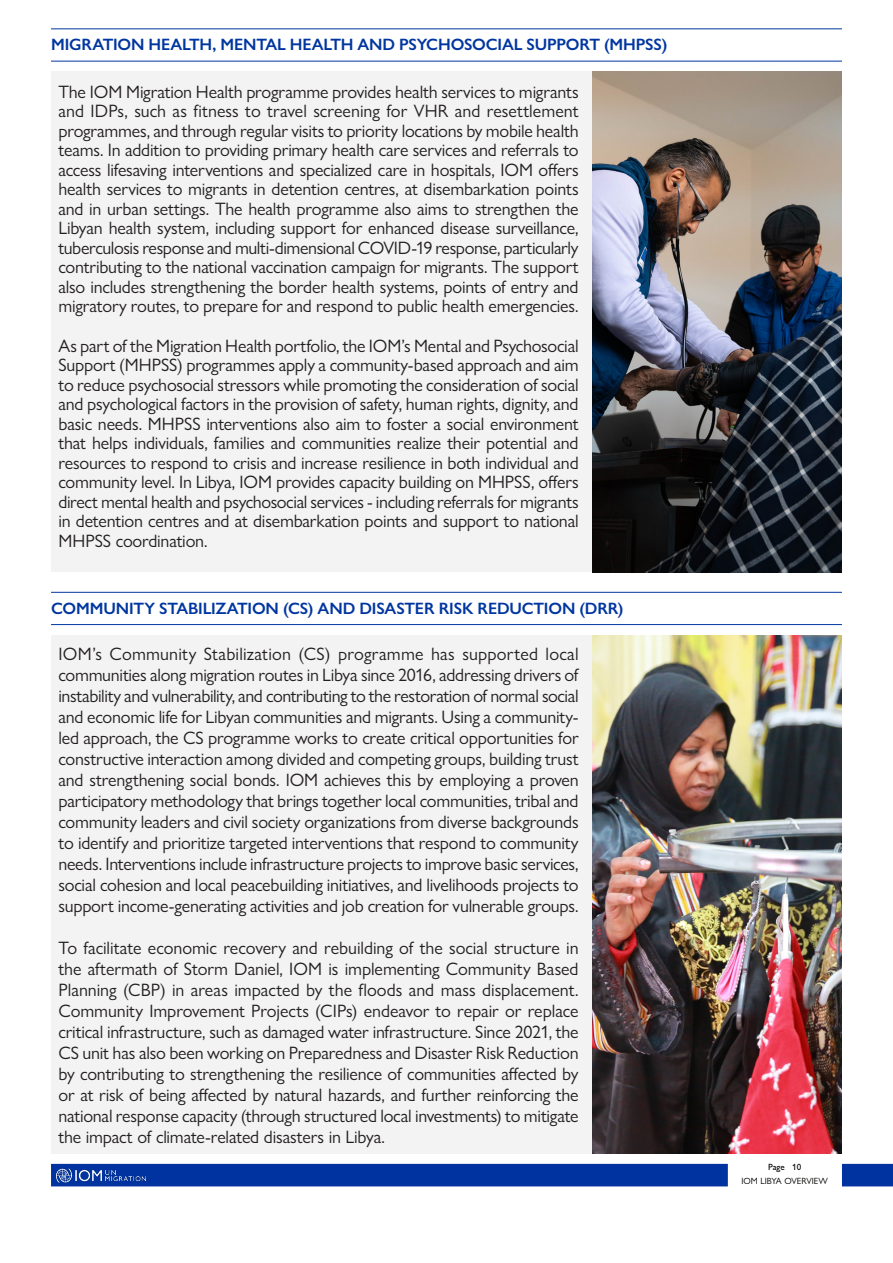
<style>
.page{position:relative;width:893px;height:1263px;background:#fff}
.page>*{position:absolute;margin:0;border:0;box-sizing:border-box;transform-origin:0 0}
.texte{font:18px/19.5px "Gill Sans Nova";letter-spacing:-.015em;color:#231f20;text-align:justify}
.sous_titre_TEXTE{font:600 16.5px "Gill Sans Nova";letter-spacing:-.01em;color:#0036a0}
.t1{font:9px "Gill Sans Nova";color:#040503}
.t2{font:500 9px "Gill Sans Nova";color:#040503}
</style>
<div class="page">
<div style="left:51px;top:1164px;width:677px;height:22px;background:#0033a0"></div>
<div style="left:842px;top:1164px;width:51px;height:22px;background:#0033a0"></div>
<img style="left:55px;top:1168px;width:91px;height:15px">
<div style="left:51px;top:72px;width:541px;height:500px;background:#f3f3f3"></div>
<hr style="left:51px;top:29px;width:791px;height:1px;background:#0036a0">
<hr style="left:51px;top:61px;width:791px;height:1px;background:#0036a0">
<img style="left:592px;top:72px;width:250px;height:500px">
<div style="left:51px;top:635px;width:541px;height:518px;background:#f3f3f3"></div>
<hr style="left:51px;top:592px;width:791px;height:1px;background:#0036a0">
<hr style="left:51px;top:624px;width:791px;height:1px;background:#0036a0">
<img style="left:592px;top:635px;width:250px;height:518px">
<p class="sous_titre_TEXTE" style="left:51px;top:35px;width:618px">MIGRATION HEALTH, MENTAL HEALTH AND PSYCHOSOCIAL SUPPORT (MHPSS)</p>
<p class="texte" style="left:58px;top:81px;width:522px">The IOM Migration Health programme provides health services to migrants and IDPs, such as fitness to travel screening for VHR and resettlement programmes, and through regular visits to priority locations by mobile health teams. In addition to providing primary health care services and referrals to access lifesaving interventions and specialized care in hospitals, IOM offers health services to migrants in detention centres, at disembarkation points and in urban settings. The health programme also aims to strengthen the Libyan health system, including support for enhanced disease surveillance, tuberculosis response and multi-dimensional COVID-19 response, particularly contributing to the national vaccination campaign for migrants. The support also includes strengthening the border health systems, points of entry and migratory routes, to prepare for and respond to public health emergencies.</p>
<p class="texte" style="left:58px;top:336px;width:522px">As part of the Migration Health portfolio, the IOM’s Mental and Psychosocial Support (MHPSS) programmes apply a community-based approach and aim to reduce psychosocial stressors while promoting the consideration of social and psychological factors in the provision of safety, human rights, dignity, and basic needs. MHPSS interventions also aim to foster a social environment that helps individuals, families and communities realize their potential and resources to respond to crisis and increase resilience in both individual and community level. In Libya, IOM provides capacity building on MHPSS, offers direct mental health and psychosocial services - including referrals for migrants in detention centres and at disembarkation points and support to national MHPSS coordination.</p>
<p class="sous_titre_TEXTE" style="left:51px;top:598px;width:574px">COMMUNITY STABILIZATION (CS) AND DISASTER RISK REDUCTION (DRR)</p>
<p class="texte" style="left:58px;top:643px;width:522px;line-height:21px">IOM’s Community Stabilization (CS) programme has supported local communities along migration routes in Libya since 2016, addressing drivers of instability and vulnerability, and contributing to the restoration of normal social and economic life for Libyan communities and migrants. Using a community&shy;led approach, the CS programme works to create critical opportunities for constructive interaction among divided and competing groups, building trust and strengthening social bonds. IOM achieves this by employing a proven participatory methodology that brings together local communities, tribal and community leaders and civil society organizations from diverse backgrounds to identify and prioritize targeted interventions that respond to community needs. Interventions include infrastructure projects to improve basic services, social cohesion and local peacebuilding initiatives, and livelihoods projects to support income-generating activities and job creation for vulnerable groups.</p>
<p class="texte" style="left:58px;top:937px;width:522px;line-height:21px">To facilitate economic recovery and rebuilding of the social structure in the aftermath of Storm Daniel, IOM is implementing Community Based Planning (CBP) in areas impacted by the floods and mass displacement.<br>Community Improvement Projects (CIPs) endeavor to repair or replace critical infrastructure, such as damaged water infrastructure. Since 2021, the CS unit has also been working on Preparedness and Disaster Risk Reduction by contributing to strengthening the resilience of communities affected by or at risk of being affected by natural hazards, and further reinforcing the national response capacity (through structured local investments) to mitigate the impact of climate-related disasters in Libya.</p>
<p class="t2" style="left:768px;top:1162px;width:35px">Page 10</p>
<p class="t1" style="left:741px;top:1175px;width:88px">IOM LIBYA OVERVIEW</p>
</div>
